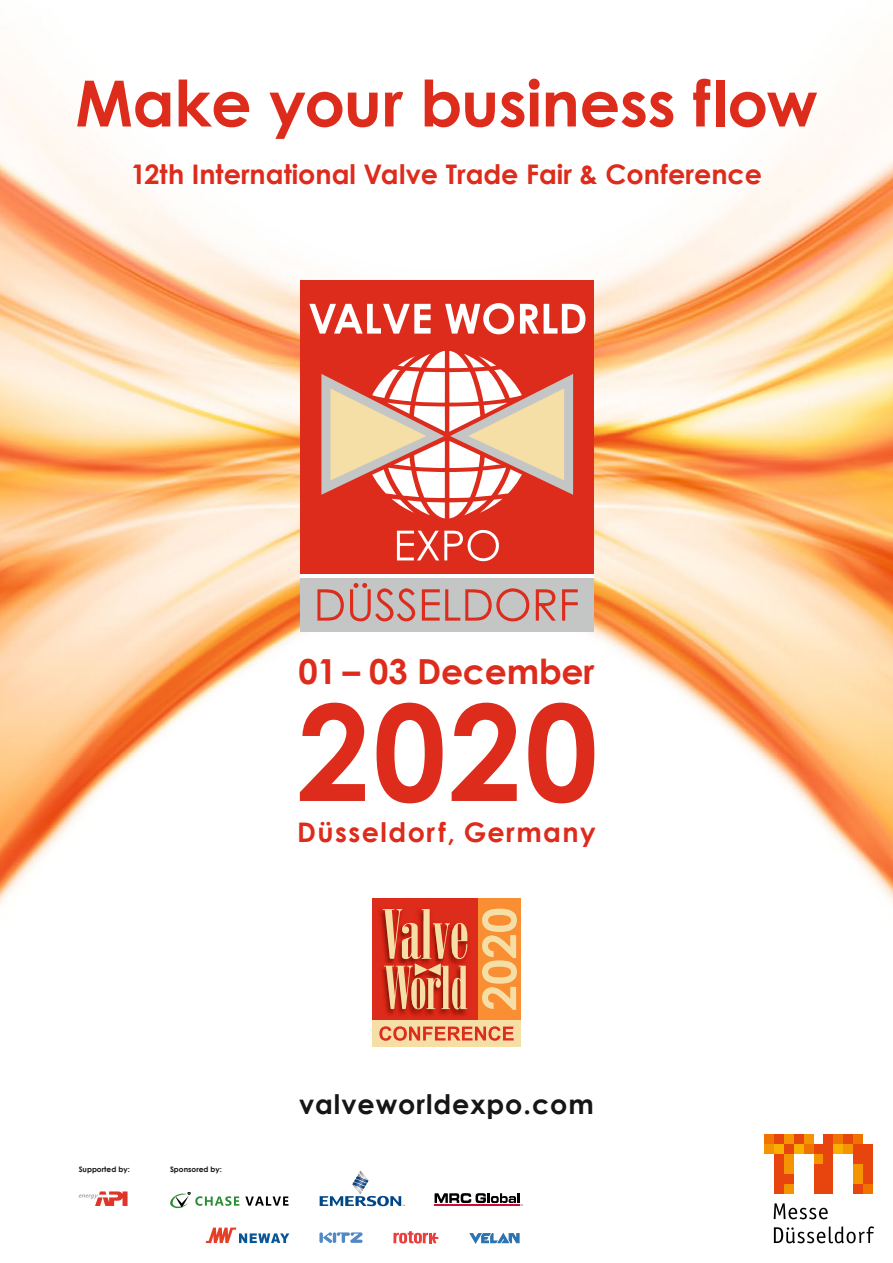
<style>
.page{position:relative;width:893px;height:1263px;background:#fff}
.page>*{position:absolute;margin:0;border:0;box-sizing:border-box;transform-origin:0 0}
.t1{font:700 133.5px "Century Gothic";color:#dd2b1c}
.t2{font:700 63.75px "Century Gothic";letter-spacing:-.005em;color:#dd2b1c}
.t3{font:700 34.5px "Century Gothic";letter-spacing:-.005em;color:#dd2b1c}
.t4{font:700 27px "Century Gothic";color:#dd2b1c}
.t5{font:700 27px "Century Gothic";letter-spacing:.035em;color:#151616}
.t6{font:700 27px "Century Gothic";letter-spacing:.055em;color:#dd2b1c}
.t7{font:700 7.5px "Century Gothic";color:#151616}
</style>
<div class="page">
<img style="left:0;top:74px;width:893px;height:1170px">
<div style="left:372px;top:898px;width:106px;height:122px;background:#dd2b1c"></div>
<div style="left:478px;top:898px;width:43px;height:122px;background:#f98e33"></div>
<div style="left:372px;top:1020px;width:149px;height:27px;background:#f5dfa6"></div>
<svg style="left:379px;top:1026px;width:135px;height:15px"></svg>
<img style="left:467px;top:932px;width:1px;height:77px">
<img style="left:380px;top:909px;width:3px;height:70px">
<img style="left:380px;top:964px;width:3px;height:4px">
<svg style="left:383px;top:909px;width:84px;height:107px"></svg>
<svg style="left:482px;top:909px;width:35px;height:101px"></svg>
<div style="left:300px;top:280px;width:294px;height:293px;background:#dd2b1c"></div>
<svg style="left:321px;top:351px;width:253px;height:168px"></svg>
<svg style="left:309px;top:304px;width:122px;height:30px"></svg>
<svg style="left:445px;top:303px;width:69px;height:31px"></svg>
<svg style="left:520px;top:304px;width:65px;height:30px"></svg>
<svg style="left:397px;top:530px;width:102px;height:31px"></svg>
<div style="left:300px;top:578px;width:294px;height:53px;background:#c4c5c5"></div>
<svg style="left:317px;top:589px;width:27px;height:32px"></svg>
<svg style="left:350px;top:583px;width:65px;height:38px"></svg>
<svg style="left:422px;top:588px;width:107px;height:33px"></svg>
<svg style="left:536px;top:589px;width:20px;height:32px"></svg>
<svg style="left:562px;top:589px;width:16px;height:32px"></svg>
<svg style="left:79px;top:1191px;width:49px;height:15px"></svg>
<svg style="left:206px;top:1227px;width:83px;height:16px"></svg>
<svg style="left:393px;top:1231px;width:45px;height:12px"></svg>
<svg style="left:469px;top:1232px;width:51px;height:12px"></svg>
<svg style="left:319px;top:1232px;width:4px;height:11px"></svg>
<svg style="left:323px;top:1232px;width:40px;height:11px"></svg>
<svg style="left:435px;top:1193px;width:88px;height:13px"></svg>
<hr style="left:435px;top:1204px;width:85px;height:2px;background:#d1083a">
<svg style="left:170px;top:1192px;width:69px;height:16px"></svg>
<svg style="left:245px;top:1196px;width:43px;height:10px"></svg>
<svg style="left:320px;top:1170px;width:85px;height:36px"></svg>
<div style="left:744px;top:1114px;width:149px;height:149px;background:#fff"></div>
<svg style="left:774px;top:1226px;width:100px;height:17px"></svg>
<svg style="left:774px;top:1203px;width:54px;height:16px"></svg>
<div style="left:764px;top:1144px;width:10px;height:10px;background:#f59403"></div>
<div style="left:774px;top:1134px;width:10px;height:10px;background:#e8450e"></div>
<div style="left:774px;top:1144px;width:10px;height:10px;background:#fab000"></div>
<div style="left:784px;top:1134px;width:10px;height:10px;background:#f59403"></div>
<div style="left:784px;top:1144px;width:10px;height:10px;background:#e8450e"></div>
<div style="left:794px;top:1134px;width:10px;height:10px;background:#e8450e"></div>
<div style="left:794px;top:1144px;width:10px;height:10px;background:#fab000"></div>
<div style="left:804px;top:1134px;width:9px;height:10px;background:#f59403"></div>
<div style="left:804px;top:1144px;width:9px;height:10px;background:#f07300"></div>
<div style="left:833px;top:1134px;width:10px;height:10px;background:#f07300"></div>
<div style="left:833px;top:1144px;width:10px;height:10px;background:#fab000"></div>
<div style="left:843px;top:1134px;width:10px;height:10px;background:#e8450e"></div>
<div style="left:843px;top:1144px;width:10px;height:10px;background:#f59403"></div>
<div style="left:853px;top:1134px;width:10px;height:10px;background:#f07300"></div>
<div style="left:853px;top:1144px;width:10px;height:20px;background:#e8450e"></div>
<div style="left:863px;top:1144px;width:10px;height:39px;background:#e8450e"></div>
<div style="left:774px;top:1154px;width:10px;height:39px;background:#e8450e"></div>
<div style="left:784px;top:1154px;width:10px;height:19px;background:#f59403"></div>
<div style="left:784px;top:1173px;width:10px;height:10px;background:#e8450e"></div>
<div style="left:784px;top:1183px;width:10px;height:10px;background:#f59403"></div>
<div style="left:853px;top:1164px;width:10px;height:19px;background:#f59403"></div>
<div style="left:863px;top:1183px;width:10px;height:10px;background:#f07300"></div>
<div style="left:764px;top:1134px;width:10px;height:10px;background:#f07300"></div>
<div style="left:813px;top:1144px;width:10px;height:10px;background:#e8450e"></div>
<div style="left:813px;top:1154px;width:10px;height:10px;background:#f59403"></div>
<div style="left:813px;top:1164px;width:10px;height:29px;background:#e8450e"></div>
<div style="left:823px;top:1134px;width:10px;height:59px;background:#e8450e"></div>
<div style="left:853px;top:1183px;width:10px;height:10px;background:#e8450e"></div>
<h2 class="t2" style="left:75px;top:63px;width:744px">Make your business flow</h2>
<p class="t4" style="left:131px;top:157px;width:633px">12th International Valve Trade Fair &amp; Conference</p>
<p class="t3" style="left:298px;top:650px;width:298px">01 – 03 December</p>
<h1 class="t1" style="left:297px;top:668px;width:302px">2020</h1>
<p class="t6" style="left:297px;top:815px;width:300px">Düsseldorf, Germany</p>
<p class="t7" style="left:79px;top:1164px;width:53px">Supported by:</p>
<p class="t7" style="left:170px;top:1164px;width:53px">Sponsored by:</p>
<p class="t5" style="left:299px;top:1087px;width:296px">valveworldexpo.com</p>
</div>
